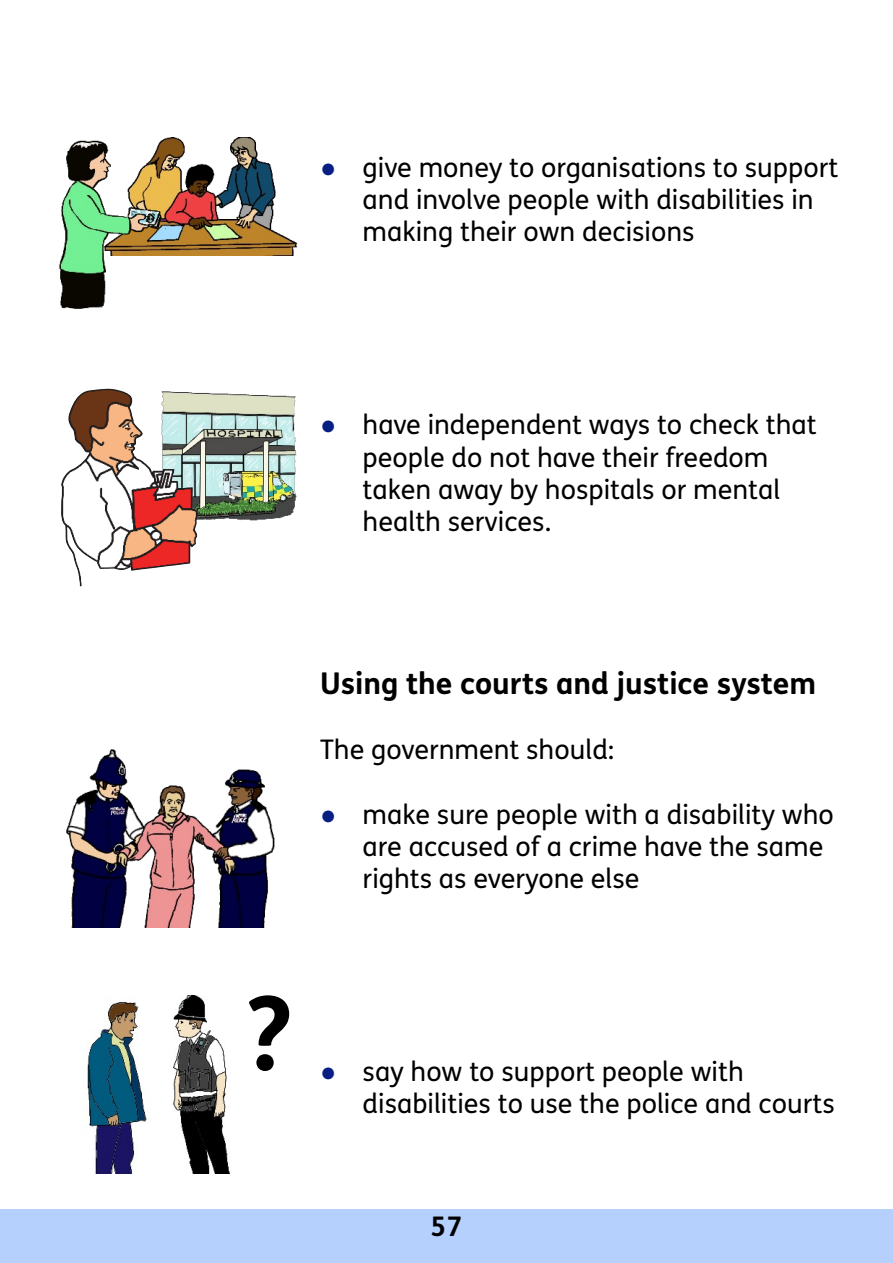
<style>
.page{position:relative;width:893px;height:1263px;background:#fff}
.page>*{position:absolute;margin:0;border:0;box-sizing:border-box;transform-origin:0 0}
.t1{font:700 30px "FS Me";color:#000}
.t2{font:27px/32.4px "FS Me";color:#000}
.t3{font:700 27px "FS Me";color:#000}
.s1{font-family:"Times New Roman";color:#071f83}
</style>
<div class="page">
<div style="left:0;top:1209px;width:893px;height:54px;background:#b5d0fd"></div>
<img style="left:166px;top:138px;width:132px;height:118px">
<img style="left:198px;top:393px;width:98px;height:127px">
<img style="left:98px;top:389px;width:100px;height:182px">
<img style="left:59px;top:138px;width:107px;height:171px">
<img style="left:66px;top:749px;width:209px;height:179px">
<img style="left:87px;top:995px;width:144px;height:179px">
<svg style="left:249px;top:995px;width:40px;height:76px"></svg>
<p class="t2" style="left:363px;top:154px;width:477px;text-indent:-43px"><span class="s1">●</span> give money to organisations to support and involve people with disabilities in making their own decisions</p>
<p class="t2" style="left:363px;top:411px;width:456px;text-indent:-43px"><span class="s1">●</span> have independent ways to check that people do not have their freedom taken away by hospitals or mental health services.</p>
<h2 class="t1" style="left:320px;top:672px;width:498px">Using the courts and justice system</h2>
<p class="t2" style="left:320px;top:736px;width:296px">The government should:</p>
<p class="t2" style="left:363px;top:801px;width:473px;text-indent:-43px"><span class="s1">●</span> make sure people with a disability who are accused of a crime have the same rights as everyone else</p>
<p class="t2" style="left:363px;top:1058px;width:474px;text-indent:-43px"><span class="s1">●</span> say how to support people with disabilities to use the police and courts</p>
<p class="t3" style="left:431px;top:1216px;width:33px">57</p>
</div>
